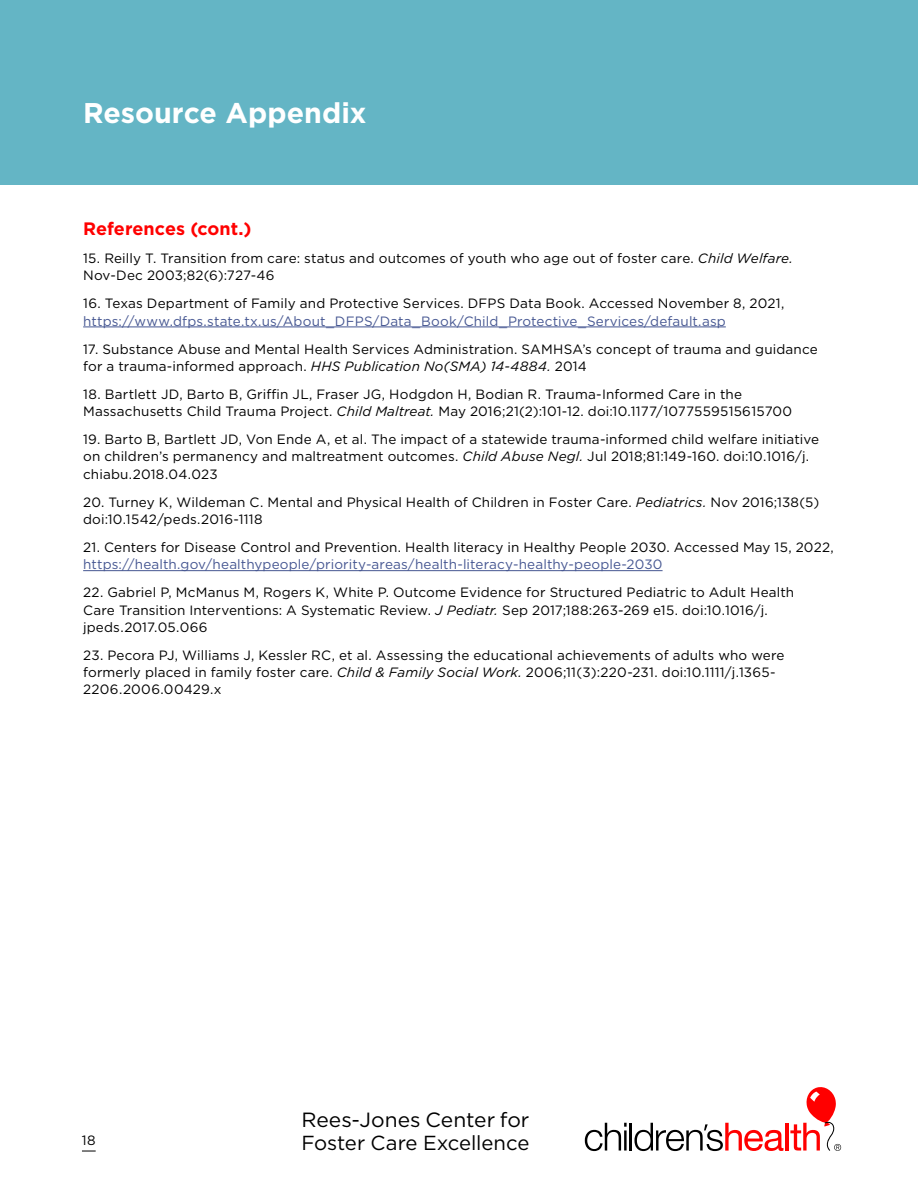
<style>
.page{position:relative;width:918px;height:1188px;background:#fff}
.page>*{position:absolute;margin:0;border:0;box-sizing:border-box;transform-origin:0 0}
.t1{font:700 28.5px "Gotham";color:#fff}
.t2{font:20.55px "Gotham";color:#000}
.t3{font:20.25px "Gotham";letter-spacing:-.005em;color:#000}
.t4{font:700 18px "Gotham";color:#f00}
.t5{font:13.5px/17.2px "Gotham";letter-spacing:.01em;color:#000}
.t6{font:13.5px "Gotham";letter-spacing:.01em;color:#465792}
.s1{font-style:italic}
</style>
<div class="page">
<div style="left:0;top:0;width:918px;height:185px;background:#64b5c5"></div>
<hr style="left:785px;top:1123px;width:4px;height:28px;background:#f00">
<svg style="left:790px;top:1087px;width:51px;height:64px"></svg>
<svg style="left:585px;top:1123px;width:42px;height:28px"></svg>
<hr style="left:630px;top:1123px;width:2px;height:28px;background:#000">
<svg style="left:634px;top:1123px;width:149px;height:28px"></svg>
<svg style="left:82px;top:1151px;width:14px;height:1px"></svg>
<hr style="left:83px;top:327px;width:643px;height:1px;background:#465792">
<hr style="left:83px;top:570px;width:580px;height:1px;background:#465792">
<h1 class="t1" style="left:83px;top:94px;width:285px">Resource Appendix</h1>
<h3 class="t4" style="left:83px;top:217px;width:170px">References (cont.)</h3>
<p class="t5" style="left:83px;top:249px;width:711px">15. Reilly T. Transition from care: status and outcomes of youth who age out of foster care. <span class="s1">Child Welfare.<br></span>Nov-Dec 2003;82(6):727-46</p>
<p class="t5" style="left:83px;top:295px;width:703px">16. Texas Department of Family and Protective Services. DFPS Data Book. Accessed November 8, 2021,</p>
<p class="t6" style="left:83px;top:312px;width:644px">https://www.dfps.state.tx.us/About_DFPS/Data_Book/Child_Protective_Services/default.asp</p>
<p class="t5" style="left:83px;top:340px;width:736px">17. Substance Abuse and Mental Health Services Administration. SAMHSA’s concept of trauma and guidance for a trauma-informed approach. <span class="s1">HHS Publication No(SMA) 14-4884.</span> 2014</p>
<p class="t5" style="left:83px;top:385px;width:711px">18. Bartlett JD, Barto B, Griffin JL, Fraser JG, Hodgdon H, Bodian R. Trauma-Informed Care in the<br>Massachusetts Child Trauma Project. <span class="s1">Child Maltreat.</span> May 2016;21(2):101-12. doi:10.1177/1077559515615700</p>
<p class="t5" style="left:83px;top:431px;width:738px">19. Barto B, Bartlett JD, Von Ende A, et al. The impact of a statewide trauma-informed child welfare initiative on children’s permanency and maltreatment outcomes. <span class="s1">Child Abuse Negl.</span> Jul 2018;81:149-160. doi:10.1016/j. chiabu.2018.04.023</p>
<p class="t5" style="left:83px;top:493px;width:738px">20. Turney K, Wildeman C. Mental and Physical Health of Children in Foster Care. <span class="s1">Pediatrics.</span> Nov 2016;138(5) doi:10.1542/peds.2016-1118</p>
<p class="t5" style="left:83px;top:538px;width:752px">21. Centers for Disease Control and Prevention. Health literacy in Healthy People 2030. Accessed May 15, 2022,</p>
<p class="t6" style="left:83px;top:556px;width:581px">https://health.gov/healthypeople/priority-areas/health-literacy-healthy-people-2030</p>
<p class="t5" style="left:83px;top:584px;width:713px">22. Gabriel P, McManus M, Rogers K, White P. Outcome Evidence for Structured Pediatric to Adult Health<br>Care Transition Interventions: A Systematic Review. <span class="s1">J Pediatr.</span> Sep 2017;188:263-269 e15. doi:10.1016/j. jpeds.2017.05.066</p>
<p class="t5" style="left:83px;top:646px;width:703px">23. Pecora PJ, Williams J, Kessler RC, et al. Assessing the educational achievements of adults who were formerly placed in family foster care. <span class="s1">Child &amp; Family Social Work.</span> 2006;11(3):220-231. doi:10.1111/j.1365-<br>2206.2006.00429.x</p>
<h2 class="t2" style="left:301px;top:1107px;width:230px">Rees-Jones Center for</h2>
<p class="t5" style="left:82px;top:1132px;width:15px">18</p>
<h3 class="t3" style="left:301px;top:1130px;width:230px">Foster Care Excellence</h3>
</div>
